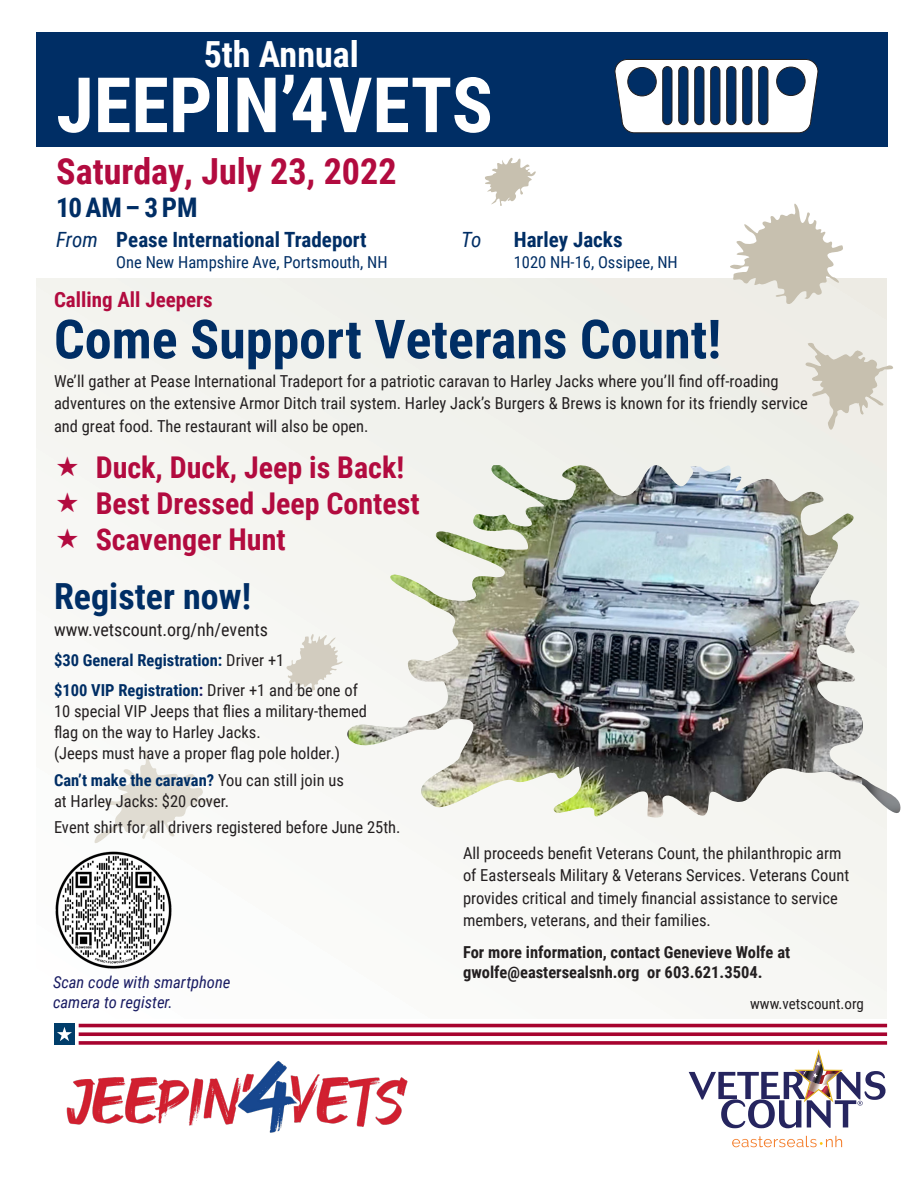
<style>
.page{position:relative;width:918px;height:1188px;background:#fff}
.page>*{position:absolute;margin:0;border:0;box-sizing:border-box;transform-origin:0 0}
.t1{font:700 76.5px "Roboto Condensed";color:#fff}
.Paragraph_Style_2{font:700 54px "Roboto Condensed";color:#002e65}
.subhead{font:700 36px "Roboto Condensed";color:#b20b3f}
.t2{font:700 36px "Roboto Condensed";color:#002e65}
.t3{font:700 36px "Roboto Condensed";color:#fff}
.subhead-2{font:700 30px "Roboto Condensed";color:#b20b3f}
.Location{font:700 27px "Roboto Condensed";color:#002e65}
.Location-2{font:700 21px "Roboto Condensed";color:#002e65}
.Paragraph_Style_2-2{font:700 21px "Roboto Condensed";color:#b20b3f}
.Location-3{font:italic 21px "Roboto Condensed";color:#002e65}
.t4{font:18px "Roboto Condensed";color:#231f20}
.t5{font:16.5px/22.5px "Roboto Condensed";color:#231f20}
.t6{font:700 16.5px/19.8px "Roboto Condensed";color:#231f20}
.Location-4{font:16.5px "Roboto Condensed";color:#002e65}
.t7{font:italic 16.5px "Roboto Condensed";color:#1a1c63}
.t8{font:700 16.5px "Roboto Condensed";color:#002e65}
.t9{font:15px "Roboto Condensed";color:#231f20}
.s1{font-weight:400;font-style:italic}
.s2{font-weight:400;color:#231f20}
.s3{font-weight:700;color:#002e65}
.s4{font-weight:700;color:#1a1c63}
</style>
<div class="page">
<div style="left:36px;top:32px;width:851px;height:115px;background:#002e65"></div>
<svg style="left:689px;top:1049px;width:197px;height:79px"></svg>
<svg style="left:732px;top:1136px;width:110px;height:11px"></svg>
<hr style="left:79px;top:1024px;width:808px;height:3px;background:#a7032f">
<svg style="left:79px;top:1032px;width:808px;height:4px;background:#b01e45"></svg>
<svg style="left:79px;top:1041px;width:808px;height:4px;background:#af1c43"></svg>
<div style="left:54px;top:1024px;width:21px;height:21px;background:#003d6a"></div>
<svg style="left:57px;top:1027px;width:15px;height:14px"></svg>
<div style="left:36px;top:279px;width:851px;height:739px;background:#f6f7f3"></div>
<img style="left:347px;top:465px;width:554px;height:353px">
<svg style="left:95px;top:750px;width:122px;height:93px"></svg>
<svg style="left:286px;top:634px;width:57px;height:58px"></svg>
<svg style="left:803px;top:342px;width:90px;height:91px"></svg>
<svg style="left:728px;top:203px;width:117px;height:101px"></svg>
<svg style="left:485px;top:158px;width:51px;height:48px"></svg>
<img style="left:53px;top:851px;width:119px;height:119px">
<svg style="left:615px;top:59px;width:203px;height:74px"></svg>
<img style="left:66px;top:1061px;width:342px;height:72px">
<p class="t3" style="left:204px;top:29px;width:157px">5th Annual</p>
<p class="t1" style="left:56px;top:51px;width:438px">JEEPIN’4VETS</p>
<p class="subhead" style="left:56px;top:146px;width:342px">Saturday, July 23, 2022</p>
<p class="Location" style="left:56px;top:188px;width:143px">10 AM – 3 PM</p>
<p class="Location-2" style="left:56px;top:225px;width:312px"><span class="s1">From</span> Pease International Tradeport</p>
<p class="Location-3" style="left:461px;top:225px;width:22px">To</p>
<p class="Location-2" style="left:514px;top:225px;width:110px">Harley Jacks</p>
<p class="Location-4" style="left:116px;top:250px;width:273px">One New Hampshire Ave, Portsmouth, NH</p>
<p class="Location-4" style="left:514px;top:250px;width:166px">1020 NH-16, Ossipee, NH</p>
<p class="Paragraph_Style_2-2" style="left:54px;top:285px;width:160px">Calling All Jeepers</p>
<p class="Paragraph_Style_2" style="left:54px;top:301px;width:669px">Come Support Veterans Count!</p>
<p class="t5" style="left:54px;top:369px;width:755px">We’ll gather at Pease International Tradeport for a patriotic caravan to Harley Jacks where you’ll find off-roading adventures on the extensive Armor Ditch trail system. Harley Jack’s Burgers &amp; Brews is known for its friendly service and great food. The restaurant will also be open.</p>
<p class="subhead-2" style="left:96px;top:447px;width:310px">Duck, Duck, Jeep is Back!</p>
<p class="subhead-2" style="left:96px;top:483px;width:325px">Best Dressed Jeep Contest</p>
<p class="subhead-2" style="left:96px;top:519px;width:191px">Scavenger Hunt</p>
<p class="t2" style="left:54px;top:571px;width:199px">Register now!</p>
<p class="t4" style="left:54px;top:617px;width:215px">www.vetscount.org/nh/events</p>
<p class="t8" style="left:54px;top:649px;width:232px">$30 General Registration: <span class="s2">Driver +1</span></p>
<p class="t5" style="left:54px;top:679px;width:315px;line-height:21px"><span class="s3">$100 VIP Registration</span><span class="s4">:</span> Driver +1 and be one of 10 special VIP Jeeps that flies a military-themed flag on the way to Harley Jacks.<br>(Jeeps must have a proper flag pole holder.)</p>
<p class="t5" style="left:54px;top:769px;width:291px;line-height:21px"><span class="s3">Can’t make the caravan?</span> You can still join us at Harley Jacks: $20 cover.</p>
<p class="t5" style="left:54px;top:816px;width:348px">Event shirt for all drivers registered before June 25th.</p>
<p class="t5" style="left:463px;top:841px;width:388px">All proceeds benefit Veterans Count, the philanthropic arm of Easterseals Military &amp; Veterans Services. Veterans Count provides critical and timely financial assistance to service members, veterans, and their families.</p>
<p class="t6" style="left:463px;top:942px;width:329px">For more information, contact Genevieve Wolfe at gwolfe@eastersealsnh.org or 603.621.3504.</p>
<p class="t9" style="left:750px;top:993px;width:115px">www.vetscount.org</p>
<p class="t7" style="left:53px;top:970px;width:179px">Scan code with smartphone</p>
<p class="t7" style="left:53px;top:990px;width:121px">camera to register.</p>
</div>
